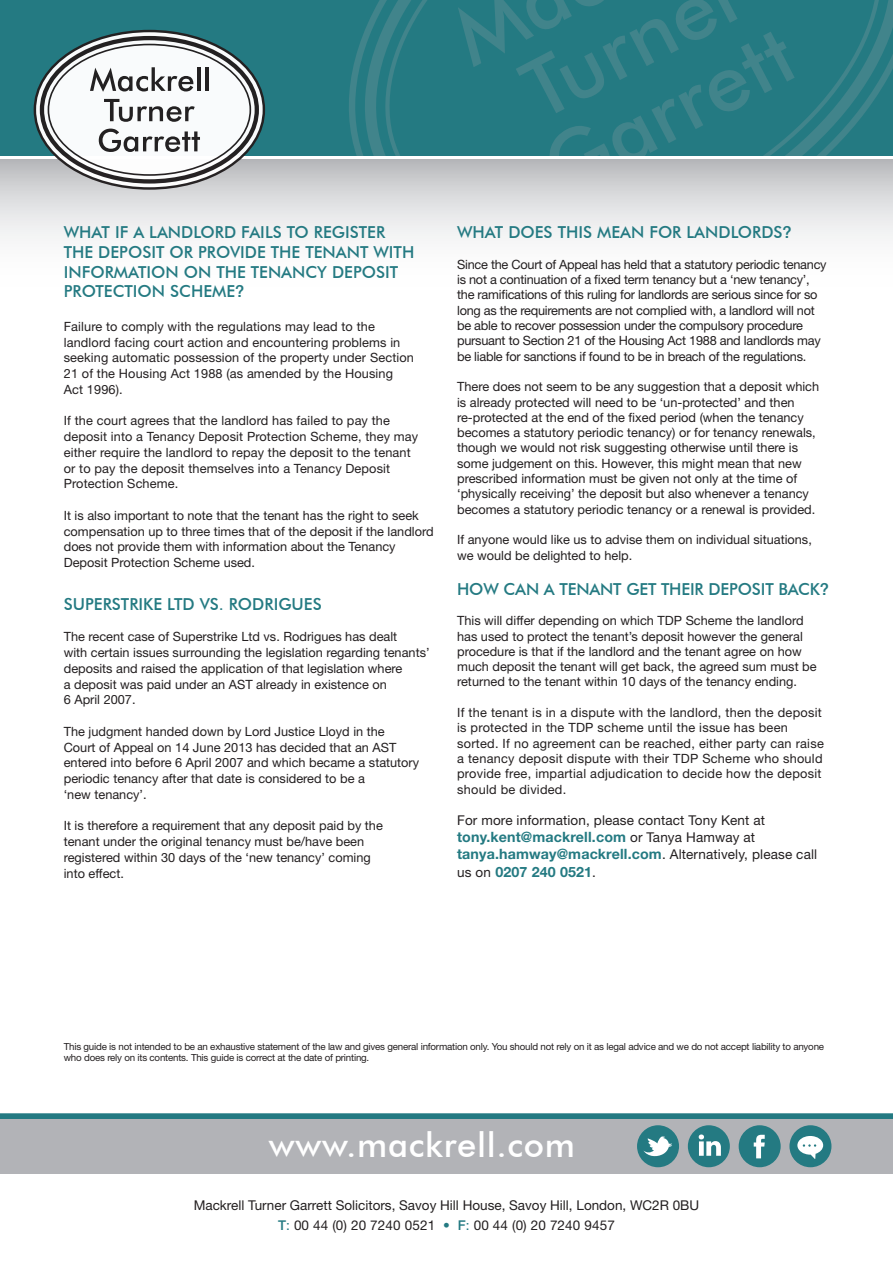
<style>
.page{position:relative;width:893px;height:1263px;background:#fff}
.page>*{position:absolute;margin:0;border:0;box-sizing:border-box;transform-origin:0 0}
.t1{font:500 34.5px "Futura BT";letter-spacing:.02em;color:#fff}
.t2{font:500 16.5px/19.8px "Futura BT";color:#247a82}
.t3{font:700 14.25px/17.5px "Helvetica Neue";letter-spacing:.01em;color:#247a82}
.t4{font:13.5px "Helvetica Neue";color:#231f20}
.t5{font:12.75px/15.8px "Helvetica Neue";color:#231f20}
.t6{font:12.75px/15.3px "Helvetica Neue";letter-spacing:-.02em;color:#231f20}
.t7{font:12.75px/15.3px "Helvetica Neue";letter-spacing:.02em;color:#231f20}
.t8{font:9.75px/11.7px "Helvetica Neue";letter-spacing:-.02em;color:#231f20}
.s1{font-family:"Helvetica Neue"}
.s2{font-weight:400;font-size:13.5px;color:#231f20}
.s3{font-weight:500;color:#247a82}
.s4{color:#247a82}
</style>
<div class="page">
<div style="left:0;top:1113px;width:893px;height:6px;background:#247a82"></div>
<div style="left:0;top:1119px;width:893px;height:54px;background:#b2b3b7"></div>
<div style="left:739px;top:1125px;width:42px;height:42px;background:#247a82;border-radius:50%"></div>
<div style="left:789px;top:1125px;width:42px;height:42px;background:#247a82;border-radius:50%"></div>
<div style="left:637px;top:1125px;width:42px;height:42px;background:#247a82;border-radius:50%"></div>
<div style="left:688px;top:1125px;width:42px;height:42px;background:#247a82;border-radius:50%"></div>
<svg style="left:643px;top:1136px;width:29px;height:21px"></svg>
<svg style="left:699px;top:1134px;width:22px;height:22px"></svg>
<svg style="left:754px;top:1135px;width:11px;height:23px"></svg>
<svg style="left:797px;top:1136px;width:26px;height:23px"></svg>
<svg style="left:0;top:159px;width:893px;height:80px"></svg>
<div style="left:0;top:0;width:893px;height:156px;background:#247a82"></div>
<svg style="left:34px;top:30px;width:231px;height:160px"></svg>
<svg style="left:349px;top:57px;width:7px;height:96px"></svg>
<svg style="left:356px;top:0;width:537px;height:156px"></svg>
<svg style="left:458px;top:0;width:337px;height:156px"></svg>
<p class="t2" style="left:64px;top:222px;width:352px">WHAT IF A LANDLORD FAILS TO REGISTER<br>THE DEPOSIT OR PROVIDE THE TENANT WITH<br>INFORMATION ON THE TENANCY DEPOSIT<br>PROTECTION SCHEME<span class="s1">?</span></p>
<p class="t5" style="left:64px;top:318px;width:352px">Failure to comply with the regulations may lead to the landlord facing court action and encountering problems in seeking automatic possession of the property under Section 21 of the Housing Act 1988 (as amended by the Housing Act 1996).</p>
<p class="t5" style="left:64px;top:413px;width:356px">If the court agrees that the landlord has failed to pay the deposit into a Tenancy Deposit Protection Scheme, they may either require the landlord to repay the deposit to the tenant or to pay the deposit themselves into a Tenancy Deposit Protection Scheme.</p>
<p class="t5" style="left:64px;top:507px;width:371px">It is also important to note that the tenant has the right to seek compensation up to three times that of the deposit if the landlord does not provide them with information about the Tenancy Deposit Protection Scheme used.</p>
<p class="t2" style="left:64px;top:594px;width:259px">SUPERSTRIKE LTD VS. RODRIGUES</p>
<p class="t5" style="left:64px;top:629px;width:367px">The recent case of Superstrike Ltd vs. Rodrigues has dealt<br>with certain issues surrounding the legislation regarding tenants’ deposits and raised the application of that legislation where<br>a deposit was paid under an AST already in existence on<br>6 April 2007.</p>
<p class="t5" style="left:64px;top:723px;width:357px">The judgment handed down by Lord Justice Lloyd in the Court of Appeal on 14 June 2013 has decided that an AST entered into before 6 April 2007 and which became a statutory periodic tenancy after that date is considered to be a<br>‘new tenancy’.</p>
<p class="t5" style="left:64px;top:818px;width:321px">It is therefore a requirement that any deposit paid by the tenant under the original tenancy must be/have been registered within 30 days of the ‘new tenancy’ coming into effect.</p>
<p class="t2" style="left:457px;top:222px;width:336px">WHAT DOES THIS MEAN FOR LANDLORDS<span class="s1">?</span></p>
<p class="t6" style="left:457px;top:256px;width:371px">Since the Court of Appeal has held that a statutory periodic tenancy is not a continuation of a fixed term tenancy but a ‘new tenancy’, the ramifications of this ruling for landlords are serious since for so long as the requirements are not complied with, a landlord will not be able to recover possession under the compulsory procedure pursuant to Section 21 of the Housing Act 1988 and landlords may be liable for sanctions if found to be in breach of the regulations.</p>
<p class="t5" style="left:457px;top:379px;width:364px;line-height:15.3px">There does not seem to be any suggestion that a deposit which is already protected will need to be ‘un-protected’ and then re-protected at the end of the fixed period (when the tenancy becomes a statutory periodic tenancy) or for tenancy renewals, though we would not risk suggesting otherwise until there is some judgement on this. However, this might mean that new prescribed information must be given not only at the time of ‘physically receiving’ the deposit but also whenever a tenancy becomes a statutory periodic tenancy or a renewal is provided.</p>
<p class="t5" style="left:457px;top:532px;width:356px;line-height:15.3px">If anyone would like us to advise them on individual situations, we would be delighted to help.</p>
<p class="t2" style="left:457px;top:579px;width:374px">HOW CAN A TENANT GET THEIR DEPOSIT BACK<span class="s1">?</span></p>
<p class="t5" style="left:457px;top:613px;width:361px;line-height:15.3px">This will differ depending on which TDP Scheme the landlord has used to protect the tenant’s deposit however the general procedure is that if the landlord and the tenant agree on how much deposit the tenant will get back, the agreed sum must be returned to the tenant within 10 days of the tenancy ending.</p>
<p class="t7" style="left:457px;top:705px;width:368px">If the tenant is in a dispute with the landlord, then the deposit is protected in the TDP scheme until the issue has been sorted. If no agreement can be reached, either party can raise a tenancy deposit dispute with their TDP Scheme who should provide free, impartial adjudication to decide how the deposit should be divided.</p>
<p class="t4" style="left:457px;top:812px;width:310px">For more information, please contact Tony Kent at</p>
<p class="t3" style="left:457px;top:828px;width:362px">tony.kent@mackrell.com <span class="s2">or Tanya Hamway at </span>tanya.hamway@mackrell.com<span class="s2">. Alternatively, please call us on</span> 0207 240 0521<span class="s2">.</span></p>
<p class="t8" style="left:64px;top:1040px;width:762px">This guide is not intended to be an exhaustive statement of the law and gives general information only. You should not rely on it as legal advice and we do not accept liability to anyone who does rely on its contents. This guide is correct at the date of printing.</p>
<p class="t1" style="left:269px;top:1124px;width:308px">www.mackrell.com</p>
<p class="t4" style="left:194px;top:1197px;width:507px">Mackrell Turner Garrett Solicitors, Savoy Hill House, Savoy Hill, London, WC2R 0BU</p>
<p class="t4" style="left:278px;top:1217px;width:338px"><span class="s3">T</span><span class="s4">:</span> 00 44 (0) 20 7240 0521 <span class="s4">•</span> <span class="s3">F</span><span class="s4">:</span> 00 44 (0) 20 7240 9457</p>
</div>
